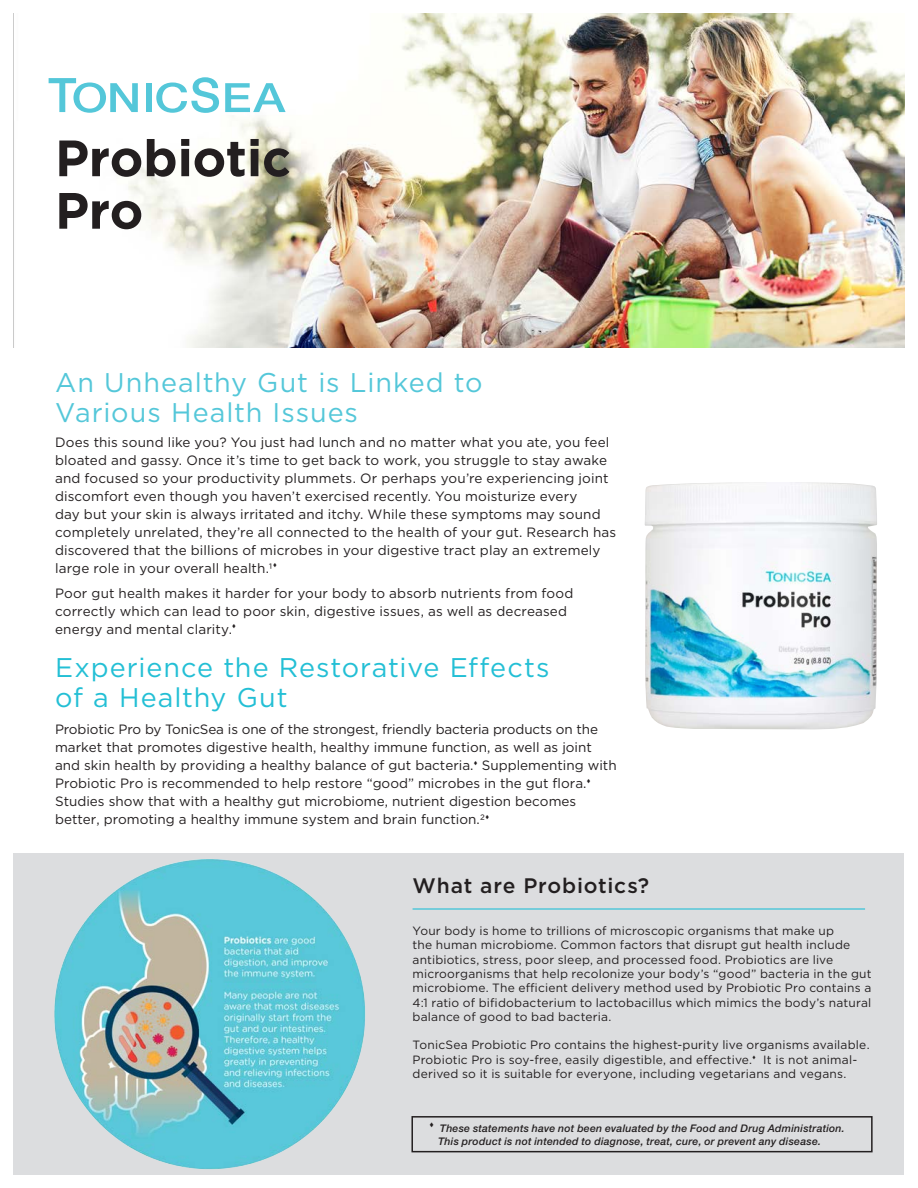
<style>
.page{position:relative;width:918px;height:1188px;background:#fff}
.page>*{position:absolute;margin:0;border:0;box-sizing:border-box;transform-origin:0 0}
.t1{font:700 51px/52.5px "Gotham";letter-spacing:-.01em;color:#231f20}
.t2{font:27px/30px "Gotham";letter-spacing:.03em;color:#23bfd5}
.t3{font:27px/30px "Gotham";letter-spacing:.035em;color:#54c7d9}
.t4{font:500 21px "Gotham";letter-spacing:.035em;color:#231f20}
.t5{font:13.5px/18px "Gotham";color:#231f20}
.t6{font:12px/14.4px "Gotham";letter-spacing:.015em;color:#231f20}
.t7{font:italic 500 10.5px "Helvetica Neue LT Std";letter-spacing:.02em;color:#231f20}
</style>
<div class="page">
<img style="left:48px;top:14px;width:856px;height:334px">
<div style="left:14px;top:853px;width:890px;height:321px;background:#dcdddf"></div>
<svg style="left:49px;top:78px;width:89px;height:35px"></svg>
<div style="left:146px;top:83px;width:6px;height:29px;background:#54c7d9"></div>
<svg style="left:156px;top:77px;width:63px;height:36px"></svg>
<svg style="left:225px;top:83px;width:61px;height:29px"></svg>
<hr style="left:413px;top:908px;width:452px;height:2px;background:#54c7d9">
<img style="left:644px;top:482px;width:233px;height:248px">
<img style="left:54px;top:859px;width:312px;height:311px">
<div style="left:411px;top:1116px;width:462px;height:36px;border:2px solid #231f20"></div>
<p class="t1" style="left:55px;top:132px;width:237px">Probiotic<br>Pro</p>
<p class="t3" style="left:55px;top:367px;width:429px">An Unhealthy Gut is Linked to<br>Various Health Issues</p>
<p class="t5" style="left:55px;top:433px;width:563px">Does this sound like you? You just had lunch and no matter what you ate, you feel bloated and gassy. Once it’s time to get back to work, you struggle to stay awake and focused so your productivity plummets. Or perhaps you’re experiencing joint discomfort even though you haven’t exercised recently. You moisturize every<br>day but your skin is always irritated and itchy. While these symptoms may sound completely unrelated, they’re all connected to the health of your gut. Research has discovered that the billions of microbes in your digestive tract play an extremely large role in your overall health.1•</p>
<p class="t5" style="left:55px;top:584px;width:520px">Poor gut health makes it harder for your body to absorb nutrients from food correctly which can lead to poor skin, digestive issues, as well as decreased energy and mental clarity.•</p>
<p class="t2" style="left:55px;top:652px;width:496px">Experience the Restorative Effects of a Healthy Gut</p>
<p class="t5" style="left:55px;top:720px;width:563px">Probiotic Pro by TonicSea is one of the strongest, friendly bacteria products on the market that promotes digestive health, healthy immune function, as well as joint and skin health by providing a healthy balance of gut bacteria.• Supplementing with Probiotic Pro is recommended to help restore “good” microbes in the gut flora.• Studies show that with a healthy gut microbiome, nutrient digestion becomes better, promoting a healthy immune system and brain function.2•</p>
<p class="t4" style="left:413px;top:872px;width:238px">What are Probiotics?</p>
<p class="t6" style="left:413px;top:923px;width:461px">Your body is home to trillions of microscopic organisms that make up<br>the human microbiome. Common factors that disrupt gut health include antibiotics, stress, poor sleep, and processed food. Probiotics are live microorganisms that help recolonize your body’s “good” bacteria in the gut microbiome. The efficient delivery method used by Probiotic Pro contains a 4:1 ratio of bifidobacterium to lactobacillus which mimics the body’s natural balance of good to bad bacteria.</p>
<p class="t6" style="left:413px;top:1037px;width:459px">TonicSea Probiotic Pro contains the highest-purity live organisms available.<br>Probiotic Pro is soy-free, easily digestible, and effective.• It is not animal&shy;derived so it is suitable for everyone, including vegetarians and vegans.</p>
<p class="t7" style="left:429px;top:1122px;width:417px">▼ These statements have not been evaluated by the Food and Drug Administration.</p>
<p class="t7" style="left:438px;top:1135px;width:384px">This product is not intended to diagnose, treat, cure, or prevent any disease.</p>
</div>
